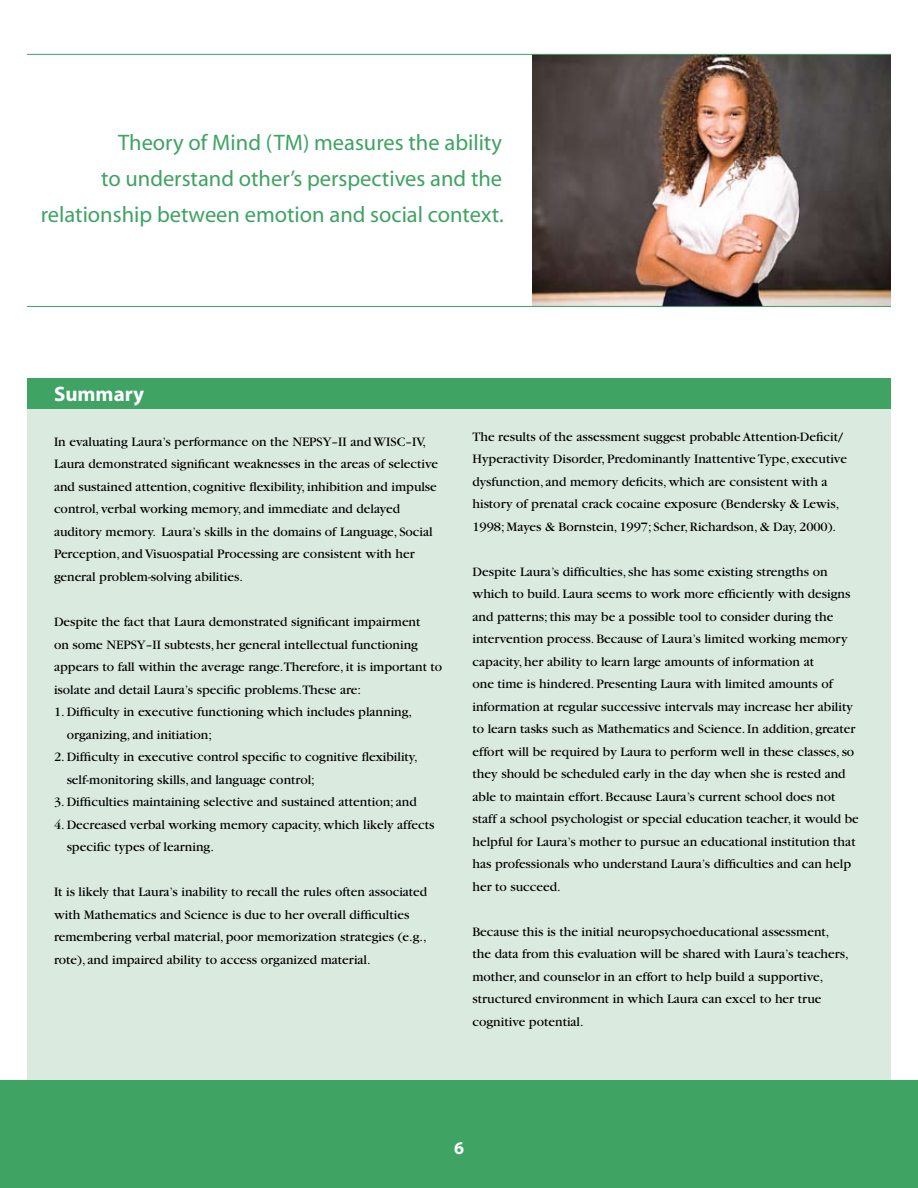
<style>
.page{position:relative;width:918px;height:1188px;background:#fff}
.page>*{position:absolute;margin:0;border:0;box-sizing:border-box;transform-origin:0 0}
.t1{font:22.5px/36px "Myriad";color:#3fa363;text-align:right}
.t2{font:700 21px "Myriad";color:#fff}
.t3{font:700 18px "Myriad";color:#fff}
.t4{font:13.5px/22.5px "Garamond";color:#000}
</style>
<div class="page">
<div style="left:27px;top:378px;width:864px;height:702px;background:#dbeade"></div>
<img style="left:532px;top:55px;width:359px;height:251px">
<hr style="left:27px;top:306px;width:864px;height:1px;background:#3fa363">
<hr style="left:27px;top:54px;width:864px;height:1px;background:#3fa363">
<div style="left:27px;top:378px;width:864px;height:31px;background:#3fa363"></div>
<div style="left:0;top:1080px;width:918px;height:108px;background:#3fa363"></div>
<h1 class="t1" style="left:41px;top:126px;width:465px">Theory of Mind (TM) measures the ability<br>to understand other’s perspectives and the relationship between emotion and social context.</h1>
<h2 class="t2" style="left:54px;top:383px;width:92px">Summary</h2>
<p class="t4" style="left:54px;top:431px;width:386px">In evaluating Laura’s performance on the NEPSY–II and WISC–IV, Laura demonstrated significant weaknesses in the areas of selective and sustained attention, cognitive flexibility, inhibition and impulse control, verbal working memory, and immediate and delayed auditory memory. Laura’s skills in the domains of Language, Social Perception, and Visuospatial Processing are consistent with her general problem-solving abilities.</p>
<p class="t4" style="left:54px;top:611px;width:390px">Despite the fact that Laura demonstrated significant impairment<br>on some NEPSY–II subtests, her general intellectual functioning appears to fall within the average range.Therefore, it is important to isolate and detail Laura’s specific problems.These are:</p>
<p class="t4" style="left:67px;top:701px;width:347px;text-indent:-13px">1. Difficulty in executive functioning which includes planning, organizing, and initiation;</p>
<p class="t4" style="left:67px;top:746px;width:352px;text-indent:-13px">2. Difficulty in executive control specific to cognitive flexibility, self-monitoring skills, and language control;</p>
<p class="t4" style="left:54px;top:791px;width:364px">3. Difficulties maintaining selective and sustained attention; and</p>
<p class="t4" style="left:67px;top:813px;width:369px;text-indent:-13px">4. Decreased verbal working memory capacity, which likely affects specific types of learning.</p>
<p class="t4" style="left:54px;top:881px;width:375px">It is likely that Laura’s inability to recall the rules often associated with Mathematics and Science is due to her overall difficulties remembering verbal material, poor memorization strategies (e.g., rote), and impaired ability to access organized material.</p>
<p class="t4" style="left:472px;top:425px;width:376px">The results of the assessment suggest probable Attention-Deficit/ Hyperactivity Disorder, Predominantly Inattentive Type, executive dysfunction, and memory deficits, which are consistent with a history of prenatal crack cocaine exposure (Bendersky &amp; Lewis, 1998; Mayes &amp; Bornstein, 1997; Scher, Richardson, &amp; Day, 2000).</p>
<p class="t4" style="left:472px;top:560px;width:388px">Despite Laura’s difficulties, she has some existing strengths on which to build. Laura seems to work more efficiently with designs and patterns; this may be a possible tool to consider during the intervention process. Because of Laura’s limited working memory capacity, her ability to learn large amounts of information at<br>one time is hindered. Presenting Laura with limited amounts of information at regular successive intervals may increase her ability to learn tasks such as Mathematics and Science. In addition, greater effort will be required by Laura to perform well in these classes, so they should be scheduled early in the day when she is rested and able to maintain effort. Because Laura’s current school does not staff a school psychologist or special education teacher, it would be helpful for Laura’s mother to pursue an educational institution that has professionals who understand Laura’s difficulties and can help her to succeed.</p>
<p class="t4" style="left:472px;top:920px;width:378px">Because this is the initial neuropsychoeducational assessment, the data from this evaluation will be shared with Laura’s teachers, mother, and counselor in an effort to help build a supportive, structured environment in which Laura can excel to her true cognitive potential.</p>
<h3 class="t3" style="left:454px;top:1138px;width:11px">6</h3>
</div>
